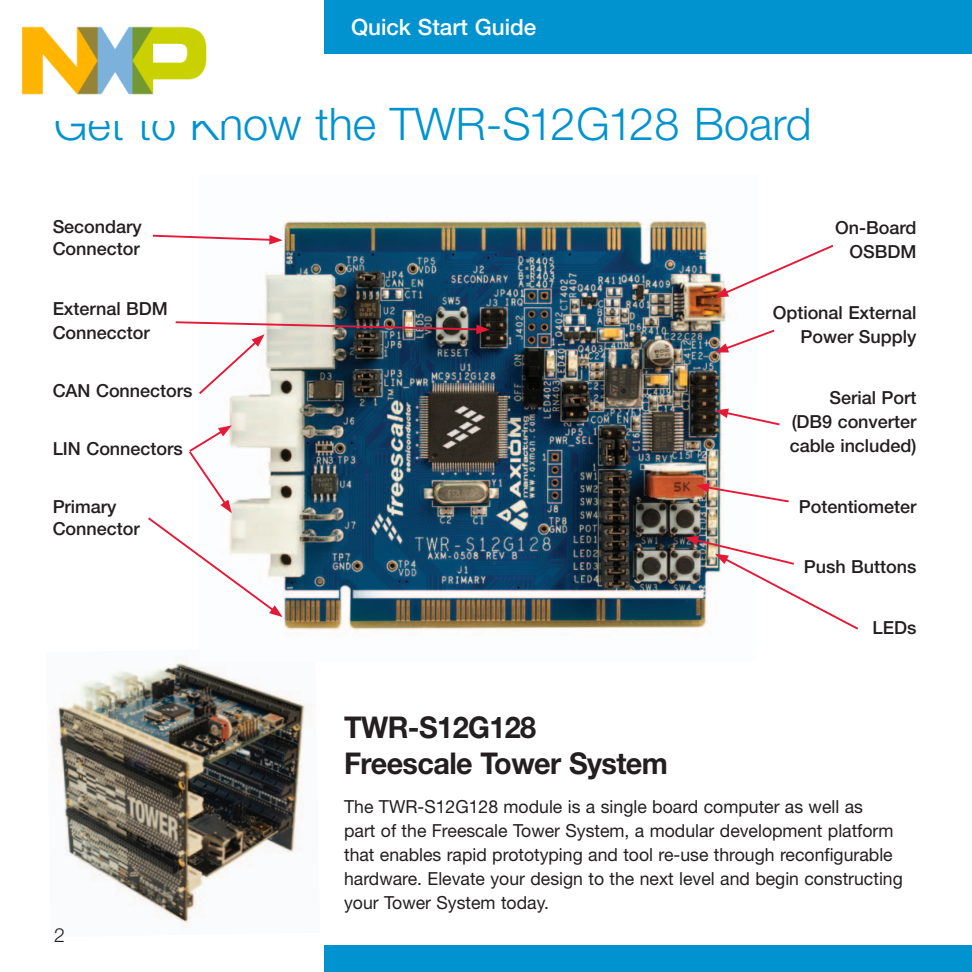
<style>
.page{position:relative;width:972px;height:972px;background:#fff}
.page>*{position:absolute;margin:0;border:0;box-sizing:border-box;transform-origin:0 0}
.t1{font:300 45px "Helvetica Neue LT Pro";color:#0093d0}
.t2{font:700 30px/36px "Helvetica Neue LT Pro";letter-spacing:-.02em;color:#231f20;scale:.96 1}
.t3{font:500 22.5px "Helvetica Neue LT Pro";color:#fff}
.t4{font:300 19.5px "Helvetica Neue LT Pro";color:#231f20}
.t5{font:18px/24px "Helvetica Neue LT Pro";color:#231f20}
.t6{font:500 18px/24.3px "Helvetica Neue LT Pro";color:#231f20}
</style>
<div class="page">
<img style="left:55px;top:663px;width:255px;height:264px">
<img style="left:229px;top:220px;width:500px;height:411px">
<svg style="left:715px;top:243px;width:119px;height:54px"></svg>
<svg style="left:715px;top:328px;width:60px;height:25px"></svg>
<svg style="left:715px;top:409px;width:65px;height:18px"></svg>
<svg style="left:696px;top:483px;width:93px;height:21px"></svg>
<svg style="left:685px;top:536px;width:173px;height:95px"></svg>
<svg style="left:152px;top:234px;width:131px;height:11px"></svg>
<img style="left:175px;top:320px;width:315px;height:76px">
<svg style="left:148px;top:425px;width:135px;height:192px"></svg>
<div style="left:324px;top:0;width:648px;height:54px;background:#0093d0"></div>
<div style="left:324px;top:945px;width:648px;height:27px;background:#0093d0"></div>
<img style="left:21px;top:26px;width:186px;height:69px">
<p class="t3" style="left:351px;top:13px;width:187px">Quick Start Guide</p>
<h1 class="t1" style="left:54px;top:97px;width:759px">Get to Know the TWR-S12G128 Board</h1>
<p class="t6" style="left:53px;top:216px;width:91px;line-height:21.6px">Secondary<br>Connector</p>
<p class="t6" style="left:835px;top:215px;width:83px;text-align:right">On-Board<br>OSBDM</p>
<p class="t6" style="left:53px;top:296px;width:117px">External BDM<br>Connecctor</p>
<p class="t6" style="left:53px;top:379px;width:141px">CAN Connectors</p>
<p class="t6" style="left:53px;top:437px;width:132px">LIN Connectors</p>
<p class="t6" style="left:53px;top:496px;width:89px;line-height:21.6px">Primary<br>Connector</p>
<p class="t4" style="left:54px;top:923px;width:12px">2</p>
<p class="t6" style="left:773px;top:300px;width:145px;text-align:right">Optional External<br>Power Supply</p>
<p class="t6" style="left:790px;top:385px;width:128px;text-align:justify;text-indent:40px">Serial Port (DB9 converter cable included)</p>
<p class="t6" style="left:799px;top:494px;width:119px">Potentiometer</p>
<p class="t6" style="left:804px;top:555px;width:114px">Push Buttons</p>
<p class="t6" style="left:873px;top:615px;width:45px">LEDs</p>
<h2 class="t2" style="left:344px;top:709px;width:339px">TWR-S12G128<br>Freescale Tower System</h2>
<p class="t5" style="left:344px;top:794px;width:560px">The TWR-S12G128 module is a single board computer as well as<br>part of the Freescale Tower System, a modular development platform that enables rapid prototyping and tool re-use through reconfigurable hardware. Elevate your design to the next level and begin constructing your Tower System today.</p>
</div>
